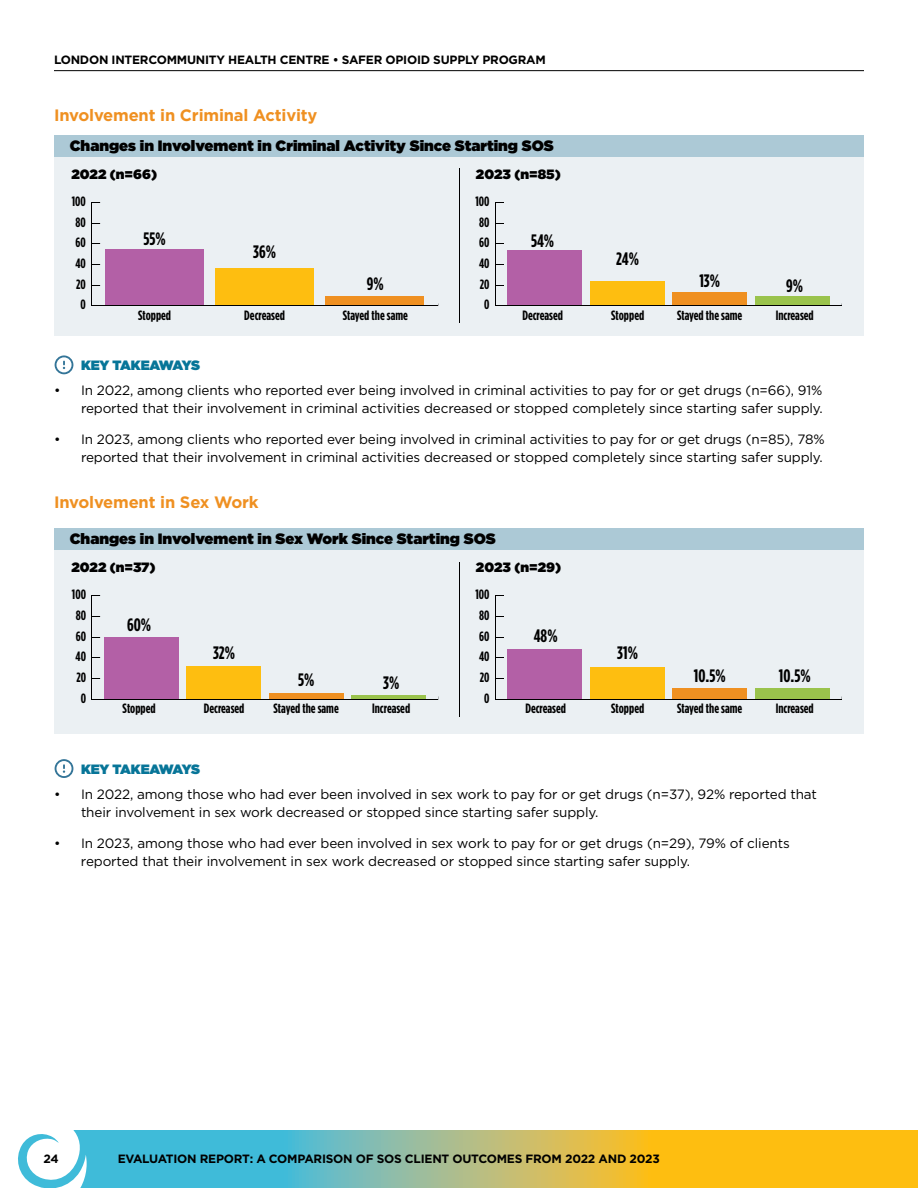
<style>
.page{position:relative;width:918px;height:1188px;background:#fff}
.page>*{position:absolute;margin:0;border:0;box-sizing:border-box;transform-origin:0 0}
.t1{font:700 18px "Gotham Condensed";color:#000}
.Subheads{font:700 16.5px "Gotham";letter-spacing:-.01em;color:#ef9021}
.t2{font:900 15px "Gotham";color:#000}
.Body_Copy{font:13.5px/18px "Gotham";letter-spacing:-.01em;color:#000;text-align:right}
.t3{font:700 13.5px "Gotham Condensed";color:#000}
.t4{font:900 13.5px "Gotham";color:#000}
.Sub_subs{font:900 13.5px "Gotham";letter-spacing:-.025em;color:#077598}
.t5{font:700 12px "Gotham";letter-spacing:-.02em;color:#000}
</style>
<div class="page">
<svg style="left:87px;top:1131px;width:831px;height:57px;background:#adbc72"></svg>
<hr style="left:54px;top:70px;width:810px;height:1px;background:#000">
<svg style="left:18px;top:1130px;width:69px;height:58px"></svg>
<div style="left:54px;top:135px;width:810px;height:201px;background:#ebf0f3"></div>
<div style="left:54px;top:135px;width:810px;height:22px;background:#acc9d6"></div>
<hr style="left:460px;top:169px;width:1px;height:154px;background:#000">
<hr style="left:91px;top:202px;width:1px;height:104px;background:#000">
<div style="left:325px;top:296px;width:99px;height:10px;background:#ef9021"></div>
<div style="left:215px;top:269px;width:99px;height:37px;background:#febe10"></div>
<div style="left:105px;top:249px;width:99px;height:57px;background:#b360a6"></div>
<hr style="left:91px;top:305px;width:347px;height:1px;background:#000">
<hr style="left:495px;top:202px;width:1px;height:104px;background:#000">
<div style="left:755px;top:296px;width:74px;height:10px;background:#9ac34c"></div>
<div style="left:673px;top:292px;width:74px;height:14px;background:#ef9021"></div>
<div style="left:590px;top:281px;width:74px;height:25px;background:#febe10"></div>
<div style="left:508px;top:250px;width:74px;height:56px;background:#b360a6"></div>
<hr style="left:495px;top:305px;width:347px;height:1px;background:#000">
<svg style="left:55px;top:355px;width:18px;height:19px"></svg>
<div style="left:54px;top:529px;width:810px;height:205px;background:#ebf0f3"></div>
<div style="left:54px;top:529px;width:810px;height:21px;background:#acc9d6"></div>
<hr style="left:460px;top:562px;width:1px;height:154px;background:#000">
<hr style="left:495px;top:596px;width:1px;height:103px;background:#000">
<div style="left:755px;top:688px;width:74px;height:11px;background:#9ac34c"></div>
<div style="left:673px;top:688px;width:74px;height:11px;background:#ef9021"></div>
<div style="left:590px;top:667px;width:74px;height:32px;background:#febe10"></div>
<div style="left:508px;top:649px;width:74px;height:50px;background:#b360a6"></div>
<hr style="left:495px;top:699px;width:347px;height:1px;background:#000">
<hr style="left:91px;top:596px;width:1px;height:103px;background:#000">
<hr style="left:351px;top:696px;width:75px;height:3px;background:#9ac34c">
<div style="left:269px;top:694px;width:74px;height:5px;background:#ef9021"></div>
<div style="left:187px;top:666px;width:74px;height:33px;background:#febe10"></div>
<div style="left:104px;top:637px;width:74px;height:62px;background:#b360a6"></div>
<hr style="left:91px;top:699px;width:347px;height:1px;background:#000">
<svg style="left:55px;top:759px;width:18px;height:19px"></svg>
<p class="t5" style="left:54px;top:51px;width:493px">LONDON INTERCOMMUNITY HEALTH CENTRE • SAFER OPIOID SUPPLY PROGRAM</p>
<p class="Subheads" style="left:54px;top:104px;width:265px">Involvement in Criminal Activity</p>
<p class="t2" style="left:70px;top:135px;width:486px">Changes in Involvement in Criminal Activity Since Starting SOS</p>
<p class="t4" style="left:71px;top:164px;width:87px">2022 (n=66)</p>
<p class="t4" style="left:476px;top:164px;width:86px">2023 (n=85)</p>
<p class="t3" style="left:72px;top:193px;width:16px">100</p>
<p class="t3" style="left:476px;top:193px;width:16px">100</p>
<p class="t3" style="left:76px;top:214px;width:12px">80</p>
<p class="t3" style="left:479px;top:214px;width:12px">80</p>
<p class="t3" style="left:76px;top:235px;width:12px">60</p>
<p class="t3" style="left:75px;top:255px;width:12px">40</p>
<h1 class="t1" style="left:143px;top:228px;width:24px">55%</h1>
<h1 class="t1" style="left:253px;top:241px;width:24px">36%</h1>
<p class="t3" style="left:479px;top:235px;width:12px">60</p>
<p class="t3" style="left:479px;top:255px;width:12px">40</p>
<h1 class="t1" style="left:531px;top:230px;width:25px">54%</h1>
<h1 class="t1" style="left:616px;top:248px;width:24px">24%</h1>
<p class="t3" style="left:76px;top:276px;width:11px">20</p>
<h1 class="t1" style="left:367px;top:273px;width:18px">9%</h1>
<p class="t3" style="left:480px;top:276px;width:11px">20</p>
<h1 class="t1" style="left:699px;top:270px;width:22px">13%</h1>
<h1 class="t1" style="left:786px;top:275px;width:18px">9%</h1>
<p class="t3" style="left:81px;top:297px;width:7px">0</p>
<p class="t3" style="left:138px;top:307px;width:35px">Stopped</p>
<p class="t3" style="left:244px;top:307px;width:42px">Decreased</p>
<p class="t3" style="left:343px;top:307px;width:67px">Stayed the same</p>
<p class="t3" style="left:484px;top:297px;width:7px">0</p>
<p class="t3" style="left:522px;top:307px;width:42px">Decreased</p>
<p class="t3" style="left:611px;top:307px;width:35px">Stopped</p>
<p class="t3" style="left:677px;top:307px;width:67px">Stayed the same</p>
<p class="t3" style="left:776px;top:307px;width:40px">Increased</p>
<p class="Sub_subs" style="left:81px;top:356px;width:121px">KEY TAKEAWAYS</p>
<p class="Body_Copy" style="left:54px;top:381px;width:770px">• In 2022, among clients who reported ever being involved in criminal activities to pay for or get drugs (n=66), 91% reported that their involvement in criminal activities decreased or stopped completely since starting safer supply.</p>
<p class="Body_Copy" style="left:54px;top:430px;width:772px">• In 2023, among clients who reported ever being involved in criminal activities to pay for or get drugs (n=85), 78% reported that their involvement in criminal activities decreased or stopped completely since starting safer supply.</p>
<p class="Subheads" style="left:54px;top:492px;width:206px">Involvement in Sex Work</p>
<p class="t2" style="left:70px;top:528px;width:427px">Changes in Involvement in Sex Work Since Starting SOS</p>
<p class="t4" style="left:71px;top:558px;width:86px">2022 (n=37)</p>
<p class="t4" style="left:476px;top:558px;width:87px">2023 (n=29)</p>
<p class="t3" style="left:72px;top:587px;width:16px">100</p>
<p class="t3" style="left:476px;top:587px;width:16px">100</p>
<p class="t3" style="left:76px;top:607px;width:12px">80</p>
<p class="t3" style="left:76px;top:628px;width:12px">60</p>
<h1 class="t1" style="left:127px;top:614px;width:25px">60%</h1>
<p class="t3" style="left:479px;top:607px;width:12px">80</p>
<p class="t3" style="left:479px;top:628px;width:12px">60</p>
<h1 class="t1" style="left:534px;top:625px;width:25px">48%</h1>
<p class="t3" style="left:75px;top:649px;width:12px">40</p>
<h1 class="t1" style="left:213px;top:642px;width:23px">32%</h1>
<p class="t3" style="left:479px;top:649px;width:12px">40</p>
<h1 class="t1" style="left:617px;top:642px;width:22px">31%</h1>
<p class="t3" style="left:76px;top:669px;width:11px">20</p>
<h1 class="t1" style="left:298px;top:669px;width:18px">5%</h1>
<h1 class="t1" style="left:383px;top:673px;width:18px">3%</h1>
<p class="t3" style="left:480px;top:669px;width:11px">20</p>
<h1 class="t1" style="left:694px;top:665px;width:33px">10.5%</h1>
<h1 class="t1" style="left:779px;top:665px;width:33px">10.5%</h1>
<p class="t3" style="left:81px;top:690px;width:7px">0</p>
<p class="t3" style="left:123px;top:700px;width:35px">Stopped</p>
<p class="t3" style="left:204px;top:700px;width:42px">Decreased</p>
<p class="t3" style="left:274px;top:700px;width:67px">Stayed the same</p>
<p class="t3" style="left:372px;top:700px;width:40px">Increased</p>
<p class="t3" style="left:484px;top:690px;width:7px">0</p>
<p class="t3" style="left:525px;top:700px;width:42px">Decreased</p>
<p class="t3" style="left:611px;top:700px;width:35px">Stopped</p>
<p class="t3" style="left:677px;top:700px;width:67px">Stayed the same</p>
<p class="t3" style="left:776px;top:700px;width:40px">Increased</p>
<p class="Sub_subs" style="left:81px;top:760px;width:121px">KEY TAKEAWAYS</p>
<p class="Body_Copy" style="left:81px;top:785px;width:737px;text-align:left;text-indent:-27px">• In 2022, among those who had ever been involved in sex work to pay for or get drugs (n=37), 92% reported that their involvement in sex work decreased or stopped since starting safer supply.</p>
<p class="Body_Copy" style="left:81px;top:834px;width:710px;text-align:left;text-indent:-27px">• In 2023, among those who had ever been involved in sex work to pay for or get drugs (n=29), 79% of clients reported that their involvement in sex work decreased or stopped since starting safer supply.</p>
<p class="t5" style="left:44px;top:1151px;width:17px">24</p>
<p class="t5" style="left:118px;top:1151px;width:544px">EVALUATION REPORT: A COMPARISON OF SOS CLIENT OUTCOMES FROM 2022 AND 2023</p>
</div>
